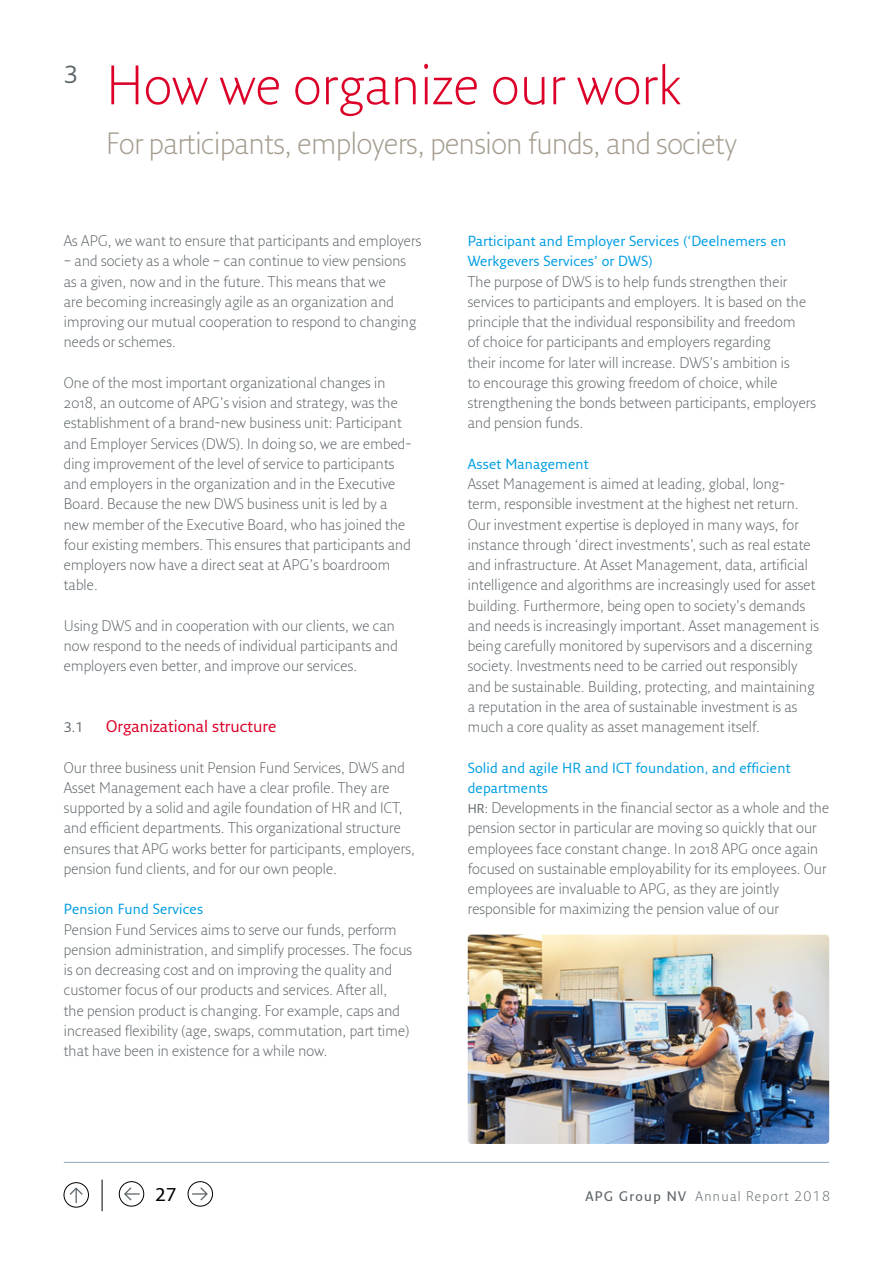
<style>
.page{position:relative;width:893px;height:1263px;background:#fff}
.page>*{position:absolute;margin:0;border:0;box-sizing:border-box;transform-origin:0 0}
.t1{font:300 54px "Fresco Sans Pro";letter-spacing:.01em;color:#dc0028}
.t2{font:300 30px "Fresco Sans Pro";letter-spacing:-.01em;color:#a59d8f}
.t3{font:24px "Fresco Sans Pro";color:#5d6569}
.t4{font:600 18px "Fresco Sans Pro";color:#000}
.t5{font:16.35px "Fresco Sans Pro";color:#dc0028}
.t6{font:300 15px/20.2px "Fresco Sans Pro";letter-spacing:.01em;color:#5d6569}
.t7{font:14.25px/20.2px "Fresco Sans Pro";letter-spacing:.01em;color:#009ee3}
.t8{font:300 13.5px "Fresco Sans Pro";letter-spacing:.1em;color:#5d6569}
.t9{font:13.5px "Fresco Sans Pro";color:#5d6569}
.s1{font-weight:400;font-size:12.6px}
.s2{font-weight:600}
</style>
<div class="page">
<div style="left:119px;top:1181px;width:25px;height:25px;border:1px solid #000;border-radius:50%"></div>
<svg style="left:124px;top:1187px;width:16px;height:13px"></svg>
<div style="left:64px;top:1182px;width:25px;height:25px;border:1px solid #000;border-radius:50%"></div>
<svg style="left:70px;top:1187px;width:13px;height:16px"></svg>
<div style="left:188px;top:1181px;width:25px;height:25px;border:1px solid #000;border-radius:50%"></div>
<svg style="left:192px;top:1187px;width:16px;height:13px"></svg>
<hr style="left:102px;top:1179px;width:1px;height:32px;background:#000">
<hr style="left:64px;top:1162px;width:765px;height:1px;background:#91abbd">
<img style="left:468px;top:935px;width:361px;height:209px">
<h3 class="t3" style="left:64px;top:60px;width:16px">3</h3>
<h1 class="t1" style="left:106px;top:51px;width:576px">How we organize our work</h1>
<h2 class="t2" style="left:106px;top:124px;width:632px">For participants, employers, pension funds, and society</h2>
<p class="t6" style="left:64px;top:230px;width:359px">As APG, we want to ensure that participants and employers</p>
<p class="t6" style="left:64px;top:250px;width:354px">– and society as a whole – can continue to view pensions as a given, now and in the future. This means that we<br>are becoming increasingly agile as an organization and improving our mutual cooperation to respond to changing needs or schemes.</p>
<p class="t6" style="left:64px;top:372px;width:349px">One of the most important organizational changes in 2018, an outcome of APG’s vision and strategy, was the establishment of a brand-new business unit: Participant and Employer Services (DWS). In doing so, we are embed&shy;ding improvement of the level of service to participants and employers in the organization and in the Executive Board. Because the new DWS business unit is led by a new member of the Executive Board, who has joined the four existing members. This ensures that participants and employers now have a direct seat at APG’s boardroom table.</p>
<p class="t6" style="left:64px;top:615px;width:336px">Using DWS and in cooperation with our clients, we can now respond to the needs of individual participants and employers even better, and improve our services.</p>
<p class="t9" style="left:64px;top:719px;width:21px">3.1</p>
<p class="t5" style="left:106px;top:716px;width:172px">Organizational structure</p>
<p class="t6" style="left:64px;top:757px;width:353px">Our three business unit Pension Fund Services, DWS and Asset Management each have a clear profile. They are supported by a solid and agile foundation of HR and ICT, and efficient departments. This organizational structure ensures that APG works better for participants, employers, pension fund clients, and for our own people.</p>
<p class="t7" style="left:64px;top:899px;width:141px">Pension Fund Services</p>
<p class="t6" style="left:64px;top:919px;width:350px">Pension Fund Services aims to serve our funds, perform pension administration, and simplify processes. The focus is on decreasing cost and on improving the quality and customer focus of our products and services. After all,<br>the pension product is changing. For example, caps and increased flexibility (age, swaps, commutation, part time) that have been in existence for a while now.</p>
<p class="t7" style="left:468px;top:231px;width:320px">Participant and Employer Services (‘Deelnemers en<br>Werkgevers Services’ or DWS)</p>
<p class="t6" style="left:468px;top:271px;width:350px">The purpose of DWS is to help funds strengthen their services to participants and employers. It is based on the principle that the individual responsibility and freedom<br>of choice for participants and employers regarding<br>their income for later will increase. DWS’s ambition is<br>to encourage this growing freedom of choice, while strengthening the bonds between participants, employers and pension funds.</p>
<p class="t7" style="left:468px;top:453px;width:122px">Asset Management</p>
<p class="t6" style="left:468px;top:473px;width:353px">Asset Management is aimed at leading, global, long&shy;term, responsible investment at the highest net return.<br>Our investment expertise is deployed in many ways, for instance through ‘direct investments’, such as real estate and infrastructure. At Asset Management, data, artificial intelligence and algorithms are increasingly used for asset building. Furthermore, being open to society’s demands and needs is increasingly important. Asset management is being carefully monitored by supervisors and a discerning society. Investments need to be carried out responsibly and be sustainable. Building, protecting, and maintaining a reputation in the area of sustainable investment is as much a core quality as asset management itself.</p>
<p class="t7" style="left:468px;top:757px;width:324px">Solid and agile HR and ICT foundation, and efficient departments</p>
<p class="t6" style="left:468px;top:797px;width:363px"><span class="s1">HR:</span> Developments in the financial sector as a whole and the pension sector in particular are moving so quickly that our employees face constant change. In 2018 APG once again focused on sustainable employability for its employees. Our employees are invaluable to APG, as they are jointly responsible for maximizing the pension value of our</p>
<p class="t4" style="left:155px;top:1183px;width:23px">27</p>
<p class="t8" style="left:585px;top:1188px;width:246px"><span class="s2">APG Group NV</span> Annual Report 2018</p>
</div>
